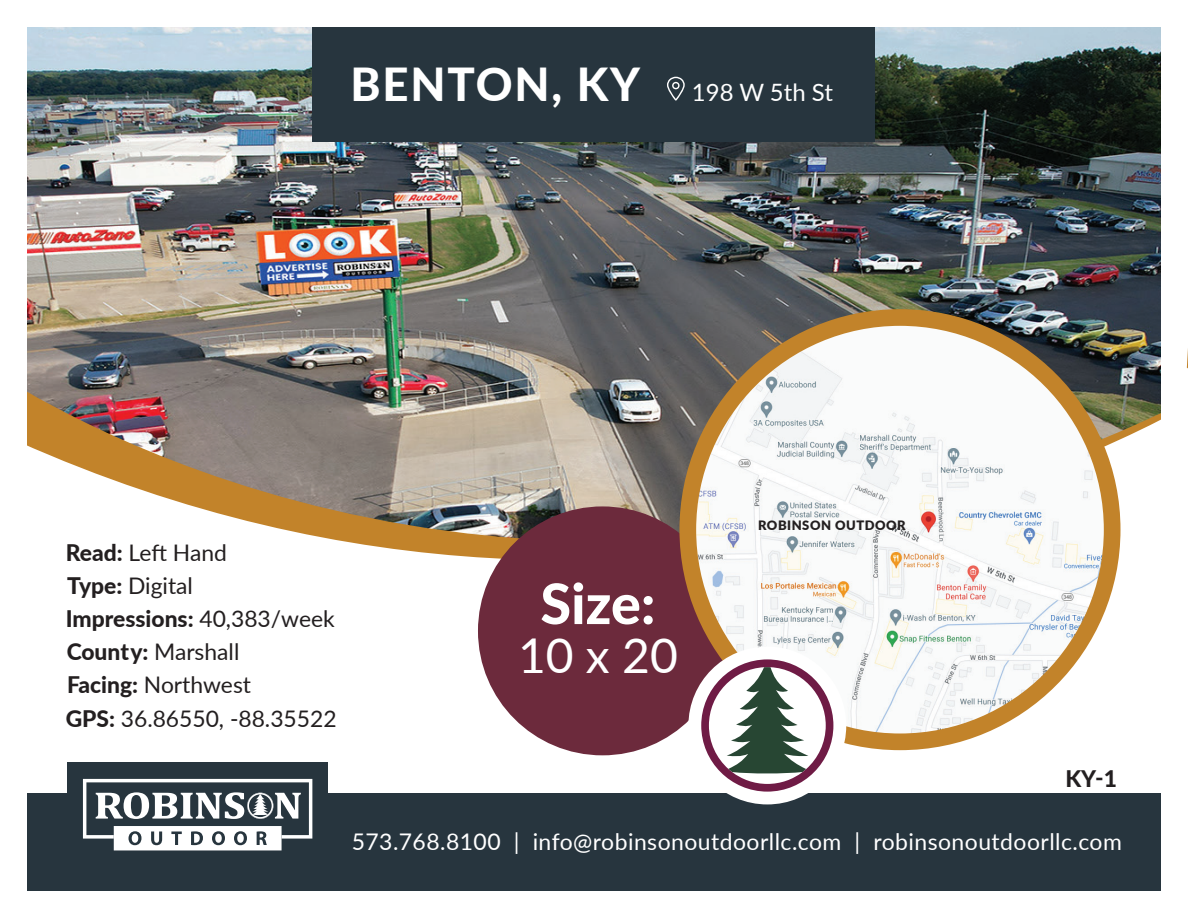
<style>
.page{position:relative;width:1188px;height:918px;background:#fff}
.page>*{position:absolute;margin:0;border:0;box-sizing:border-box;transform-origin:0 0}
.t1{font:800 55.8px "Lato";color:#fff}
.t2{font:48px "Lato";color:#fff}
.t3{font:800 45.6px "Lato";letter-spacing:.04em;color:#fff}
.t4{font:22.95px "Lato";letter-spacing:.02em;color:#fff}
.t5{font:22.8px/33.2px "Lato";color:#231f20}
.t6{font:800 22.8px "Lato";color:#231f20}
.t7{font:900 12.9px "Lato";letter-spacing:.04em;color:#231f20}
.s1{font-weight:400;font-size:23.85px}
.s2{font-weight:800}
</style>
<div class="page">
<img style="left:27px;top:27px;width:1160px;height:864px">
<svg style="left:1187px;top:348px;width:1px;height:21px"></svg>
<h3 class="t3" style="left:350px;top:50px;width:484px">BENTON, KY <span class="s1">198 W 5th St</span></h3>
<p class="t5" style="left:66px;top:535px;width:272px"><span class="s2">Read:</span> Left Hand<br><span class="s2">Type:</span> Digital<br><span class="s2">Impressions:</span> 40,383/week<br><span class="s2">County:</span> Marshall<br><span class="s2">Facing:</span> Northwest<br><span class="s2">GPS:</span> 36.86550, -88.35522</p>
<h1 class="t1" style="left:540px;top:562px;width:117px">Size:</h1>
<h2 class="t2" style="left:518px;top:621px;width:161px">10 x 20</h2>
<p class="t7" style="left:758px;top:515px;width:149px">ROBINSON OUTDOOR</p>
<p class="t6" style="left:1065px;top:762px;width:53px">KY-1</p>
<p class="t4" style="left:352px;top:826px;width:772px">573.768.8100 | info@robinsonoutdoorllc.com | robinsonoutdoorllc.com</p>
</div>
